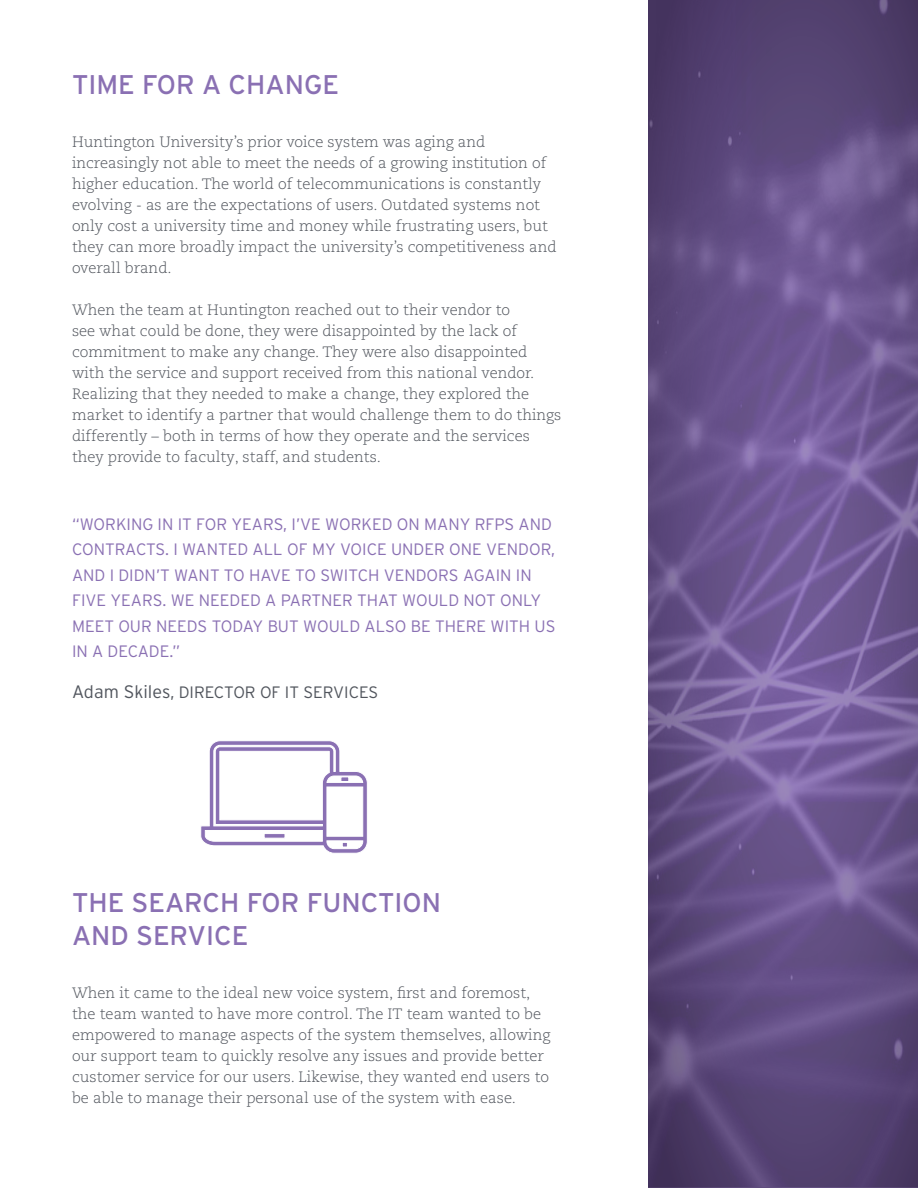
<style>
.page{position:relative;width:918px;height:1188px;background:#fff}
.page>*{position:absolute;margin:0;border:0;box-sizing:border-box;transform-origin:0 0}
.t1{font:27px/32.4px "Interstate";color:#8a70b3}
.t2{font:300 16.5px/25.5px "Interstate";color:#8a70b3}
.t3{font:300 16.5px "Interstate";color:#51555d}
.t4{font:300 15px/21px "Caecilia LT Pro 45";color:#51555d}
.s1{font-size:18px}
</style>
<div class="page">
<svg style="left:201px;top:741px;width:166px;height:112px"></svg>
<img style="left:648px;top:0;width:270px;height:1187px">
<p class="t1" style="left:72px;top:68px;width:269px">TIME FOR A CHANGE</p>
<p class="t4" style="left:72px;top:131px;width:486px">Huntington University’s prior voice system was aging and increasingly not able to meet the needs of a growing institution of higher education. The world of telecommunications is constantly evolving - as are the expectations of users. Outdated systems not only cost a university time and money while frustrating users, but they can more broadly impact the university’s competitiveness and overall brand.</p>
<p class="t4" style="left:72px;top:299px;width:491px">When the team at Huntington reached out to their vendor to<br>see what could be done, they were disappointed by the lack of commitment to make any change. They were also disappointed with the service and support received from this national vendor.<br>Realizing that they needed to make a change, they explored the market to identify a partner that would challenge them to do things differently – both in terms of how they operate and the services they provide to faculty, staff, and students.</p>
<p class="t2" style="left:72px;top:511px;width:485px">“WORKING IN IT FOR YEARS, I’VE WORKED ON MANY RFPS AND CONTRACTS. I WANTED ALL OF MY VOICE UNDER ONE VENDOR, AND I DIDN’T WANT TO HAVE TO SWITCH VENDORS AGAIN IN FIVE YEARS. WE NEEDED A PARTNER THAT WOULD NOT ONLY MEET OUR NEEDS TODAY BUT WOULD ALSO BE THERE WITH US IN A DECADE.”</p>
<p class="t3" style="left:72px;top:683px;width:308px"><span class="s1">Adam Skiles</span>, DIRECTOR OF IT SERVICES</p>
<p class="t1" style="left:72px;top:887px;width:370px">THE SEARCH FOR FUNCTION<br>AND SERVICE</p>
<p class="t4" style="left:72px;top:982px;width:480px">When it came to the ideal new voice system, first and foremost, the team wanted to have more control. The IT team wanted to be empowered to manage aspects of the system themselves, allowing our support team to quickly resolve any issues and provide better customer service for our users. Likewise, they wanted end users to be able to manage their personal use of the system with ease.</p>
</div>
